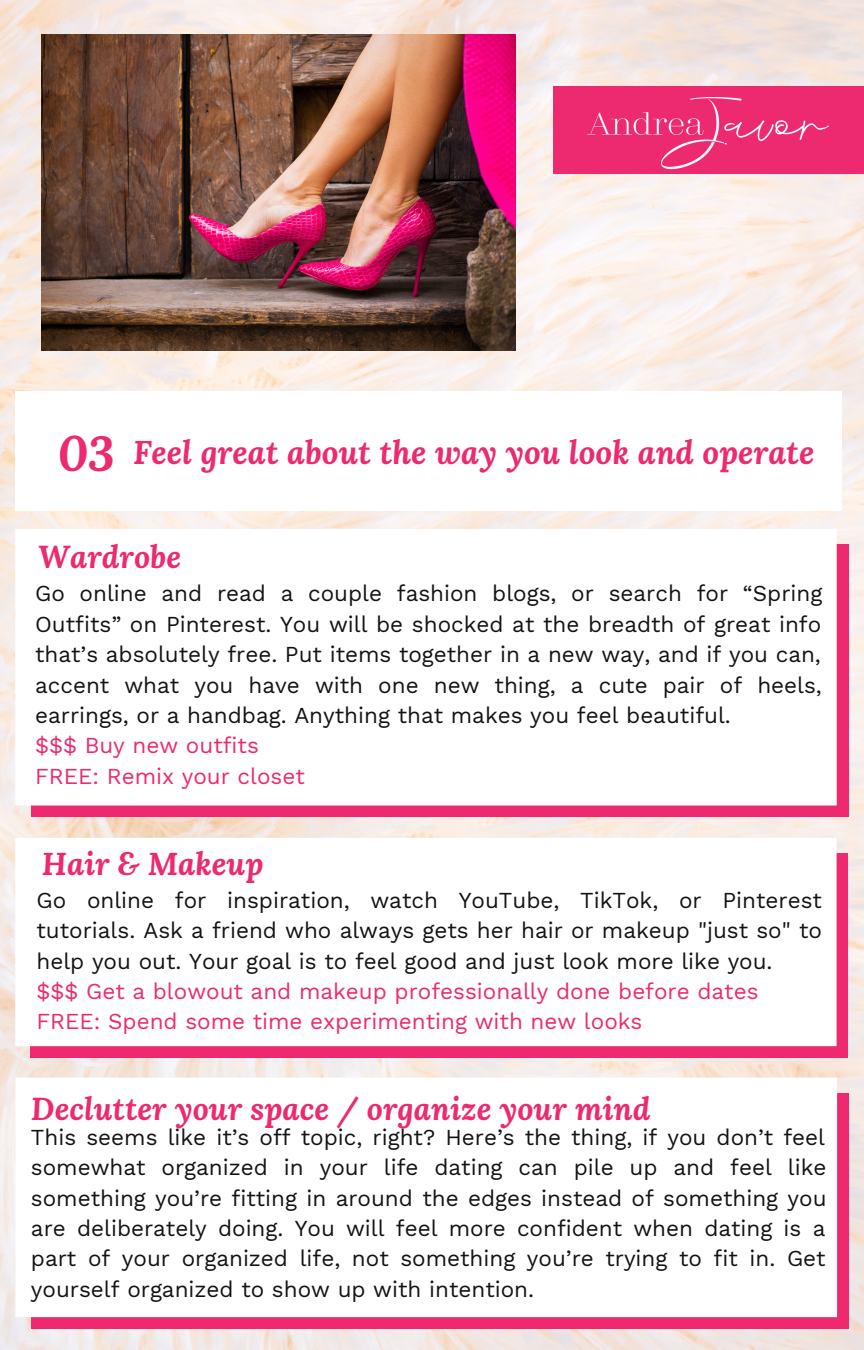
<style>
.page{position:relative;width:864px;height:1350px;background:#fff}
.page>*{position:absolute;margin:0;border:0;box-sizing:border-box;transform-origin:0 0}
.t1{font:italic 700 48.38px "Lora";color:#ed296f}
.t2{font:italic 700 32.62px "Lora";color:#ed296f}
.t3{font:italic 700 31.5px "Lora";color:#ed296f}
.t4{font:22.5px/30.4px "Work Sans";color:#121411;text-align:justify}
.t5{font:22.5px "Work Sans";color:#ed296f}
</style>
<div class="page">
<img style="left:0;top:0;width:864px;height:1350px">
<div style="left:15px;top:391px;width:827px;height:120px;background:#fff"></div>
<div style="left:31px;top:545px;width:817px;height:272px;background:#ed296f"></div>
<div style="left:15px;top:529px;width:822px;height:277px;background:#fff"></div>
<div style="left:31px;top:853px;width:817px;height:205px;background:#ed296f"></div>
<div style="left:15px;top:838px;width:822px;height:208px;background:#fff"></div>
<div style="left:554px;top:86px;width:310px;height:88px;background:#ed296f"></div>
<div style="left:31px;top:1093px;width:817px;height:236px;background:#ed296f"></div>
<div style="left:15px;top:1078px;width:822px;height:239px;background:#fff"></div>
<img style="left:567px;top:72px;width:282px;height:120px">
<img style="left:42px;top:34px;width:474px;height:316px">
<p class="t1" style="left:58px;top:421px;width:58px">03</p>
<p class="t2" style="left:133px;top:430px;width:683px">Feel great about the way you look and operate</p>
<p class="t3" style="left:38px;top:535px;width:144px">Wardrobe</p>
<p class="t4" style="left:35px;top:579px;width:789px">Go online and read a couple fashion blogs, or search for “Spring Outfits” on Pinterest. You will be shocked at the breadth of great info that’s absolutely free. Put items together in a new way, and if you can, accent what you have with one new thing, a cute pair of heels, earrings, or a handbag. Anything that makes you feel beautiful.</p>
<p class="t5" style="left:35px;top:732px;width:225px">$$$ Buy new outfits</p>
<p class="t5" style="left:35px;top:763px;width:271px">FREE: Remix your closet</p>
<p class="t3" style="left:42px;top:843px;width:223px">Hair &amp; Makeup</p>
<p class="t4" style="left:37px;top:885px;width:787px">Go online for inspiration, watch YouTube, TikTok, or Pinterest tutorials. Ask a friend who always gets her hair or makeup "just so" to help you out. Your goal is to feel good and just look more like you.</p>
<p class="t5" style="left:37px;top:978px;width:724px">$$$ Get a blowout and makeup professionally done before dates</p>
<p class="t5" style="left:37px;top:1009px;width:607px">FREE: Spend some time experimenting with new looks</p>
<p class="t3" style="left:31px;top:1087px;width:621px">Declutter your space / organize your mind</p>
<p class="t4" style="left:31px;top:1122px;width:797px">This seems like it’s off topic, right? Here’s the thing, if you don’t feel somewhat organized in your life dating can pile up and feel like something you’re fitting in around the edges instead of something you are deliberately doing. You will feel more confident when dating is a part of your organized life, not something you’re trying to fit in. Get yourself organized to show up with intention.</p>
</div>
